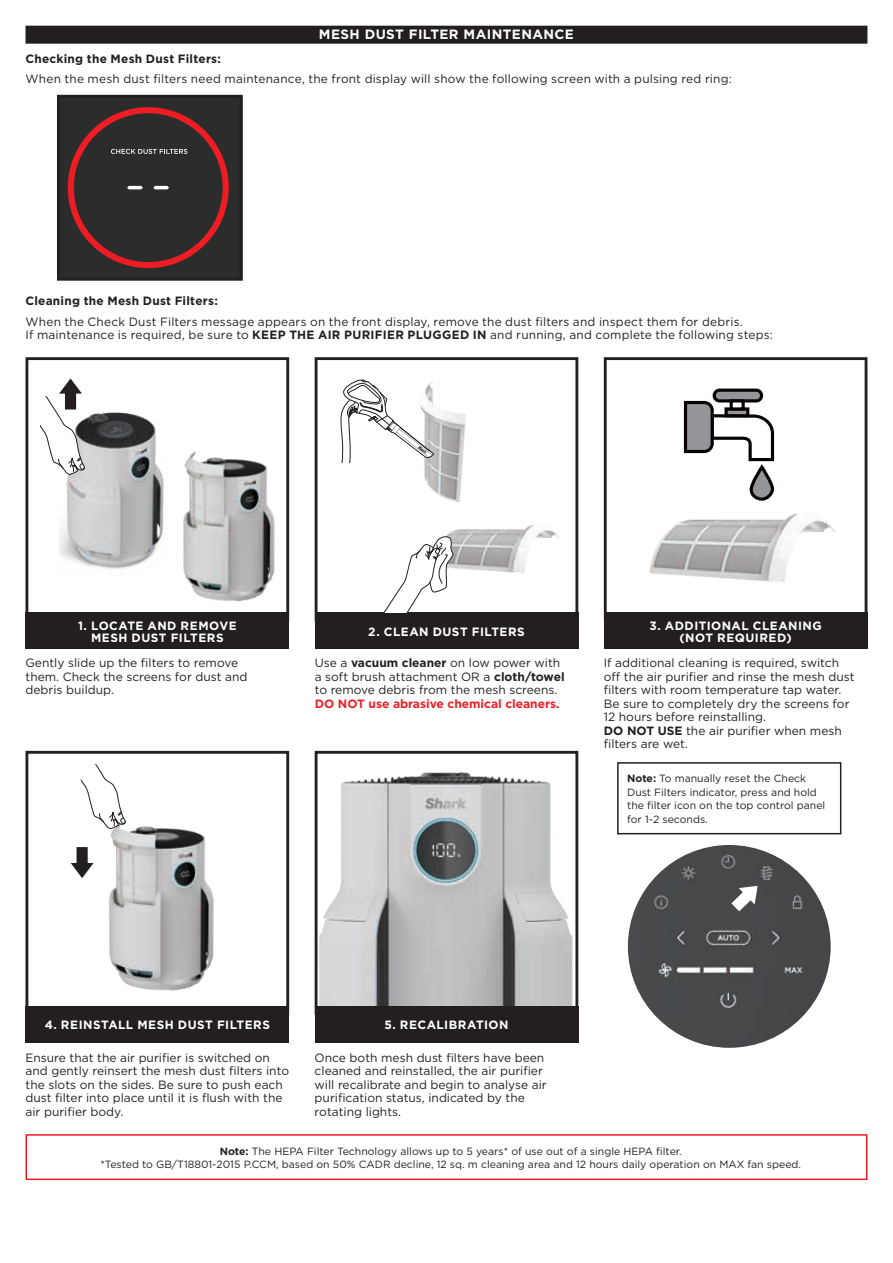
<style>
.page{position:relative;width:893px;height:1263px;background:#fff}
.page>*{position:absolute;margin:0;border:0;box-sizing:border-box;transform-origin:0 0}
.t1{font:700 13.5px "Gotham";letter-spacing:.03em;color:#fff}
.t2{font:12px/13.5px "Gotham";color:#231f20}
.t3{font:700 12px/12px "Gotham";letter-spacing:.04em;color:#fff;text-align:center}
.t4{font:700 12px "Gotham";letter-spacing:.02em;color:#231f20}
.t5{font:700 12px "Gotham";color:#ee2026}
.t6{font:10.5px/13.5px "Gotham";color:#231f20;text-align:center}
.s1{font-weight:700}
</style>
<div class="page">
<div style="left:26px;top:26px;width:841px;height:18px;background:#231f20"></div>
<div style="left:58px;top:96px;width:183px;height:183px;background:#2b2c2c"></div>
<svg style="left:68px;top:107px;width:161px;height:161px"></svg>
<div style="left:57px;top:95px;width:186px;height:186px;border:3px solid #231f20"></div>
<div style="left:604px;top:357px;width:263px;height:264px;border:3px solid #231f20"></div>
<div style="left:315px;top:357px;width:263px;height:264px;border:3px solid #231f20"></div>
<img style="left:319px;top:772px;width:254px;height:234px">
<div style="left:315px;top:751px;width:263px;height:264px;border:3px solid #231f20"></div>
<div style="left:26px;top:357px;width:263px;height:264px;border:3px solid #231f20"></div>
<div style="left:26px;top:751px;width:263px;height:264px;border:3px solid #231f20"></div>
<div style="left:26px;top:612px;width:263px;height:37px;background:#231f20"></div>
<div style="left:26px;top:1006px;width:263px;height:37px;background:#231f20"></div>
<div style="left:315px;top:612px;width:263px;height:37px;background:#231f20"></div>
<div style="left:315px;top:1006px;width:263px;height:37px;background:#231f20"></div>
<div style="left:604px;top:612px;width:263px;height:37px;background:#231f20"></div>
<img style="left:424px;top:407px;width:42px;height:95px">
<img style="left:442px;top:525px;width:117px;height:48px">
<img style="left:649px;top:513px;width:186px;height:70px">
<svg style="left:340px;top:379px;width:94px;height:84px"></svg>
<svg style="left:384px;top:537px;width:69px;height:75px"></svg>
<svg style="left:751px;top:467px;width:21px;height:32px"></svg>
<div style="left:750px;top:465px;width:24px;height:36px;border:3px solid #080302;border-radius:10px"></div>
<svg style="left:683px;top:399px;width:92px;height:63px"></svg>
<div style="left:714px;top:390px;width:48px;height:11px;background:#939598;border-radius:5px"></div>
<div style="left:713px;top:389px;width:50px;height:13px;border:3px solid #080302;border-radius:5px"></div>
<div style="left:726px;top:409px;width:22px;height:7px;background:#939598"></div>
<div style="left:724px;top:407px;width:25px;height:10px;border:3px solid #080302"></div>
<div style="left:731px;top:401px;width:12px;height:8px;background:#fff"></div>
<div style="left:730px;top:399px;width:15px;height:12px;border:3px solid #080302"></div>
<div style="left:26px;top:1134px;width:841px;height:46px;border:2px solid #ee1d23"></div>
<div style="left:617px;top:762px;width:224px;height:72px;border:2px solid #231f20"></div>
<img style="left:628px;top:845px;width:203px;height:203px;border-radius:101px">
<svg style="left:731px;top:886px;width:27px;height:25px"></svg>
<img style="left:109px;top:826px;width:105px;height:165px">
<svg style="left:81px;top:764px;width:45px;height:65px"></svg>
<svg style="left:71px;top:847px;width:23px;height:31px"></svg>
<img style="left:59px;top:412px;width:105px;height:157px">
<svg style="left:40px;top:378px;width:45px;height:97px"></svg>
<img style="left:183px;top:451px;width:92px;height:151px">
<p class="t1" style="left:319px;top:26px;width:257px">MESH DUST FILTER MAINTENANCE</p>
<p class="t4" style="left:26px;top:50px;width:197px">Checking the Mesh Dust Filters:</p>
<p class="t2" style="left:26px;top:72px;width:708px">When the mesh dust filters need maintenance, the front display will show the following screen with a pulsing red ring:</p>
<p class="t4" style="left:26px;top:293px;width:194px">Cleaning the Mesh Dust Filters:</p>
<p class="t2" style="left:26px;top:314px;width:749px">When the Check Dust Filters message appears on the front display, remove the dust filters and inspect them for debris.<br>If maintenance is required, be sure to <span class="s1">KEEP THE AIR PURIFIER PLUGGED IN</span> and running, and complete the following steps:</p>
<p class="t3" style="left:78px;top:619px;width:160px">1. LOCATE AND REMOVE<br>MESH DUST FILTERS</p>
<p class="t3" style="left:368px;top:625px;width:158px">2. CLEAN DUST FILTERS</p>
<p class="t2" style="left:26px;top:656px;width:223px">Gently slide up the filters to remove them. Check the screens for dust and debris buildup.</p>
<p class="t2" style="left:315px;top:656px;width:251px">Use a <span class="s1">vacuum cleaner</span> on low power with a soft brush attachment OR a <span class="s1">cloth/towel </span>to remove debris from the mesh screens.</p>
<p class="t5" style="left:315px;top:695px;width:246px">DO NOT use abrasive chemical cleaners.</p>
<p class="t3" style="left:649px;top:619px;width:174px">3. ADDITIONAL CLEANING (NOT REQUIRED)</p>
<p class="t2" style="left:604px;top:656px;width:252px">If additional cleaning is required, switch off the air purifier and rinse the mesh dust filters with room temperature tap water.<br>Be sure to completely dry the screens for 12 hours before reinstalling.<br><span class="s1">DO NOT USE</span> the air purifier when mesh filters are wet.</p>
<p class="t6" style="left:627px;top:771px;width:200px;text-align:left"><span class="s1">Note:</span> To manually reset the Check<br>Dust Filters indicator, press and hold the filter icon on the top control panel for 1-2 seconds.</p>
<p class="t3" style="left:45px;top:1019px;width:227px">4. REINSTALL MESH DUST FILTERS</p>
<p class="t3" style="left:384px;top:1019px;width:126px">5. RECALIBRATION</p>
<p class="t2" style="left:25px;top:1050px;width:265px">Ensure that the air purifier is switched on and gently reinsert the mesh dust filters into the slots on the sides. Be sure to push each dust filter into place until it is flush with the air purifier body.</p>
<p class="t2" style="left:315px;top:1050px;width:234px">Once both mesh dust filters have been cleaned and reinstalled, the air purifier will recalibrate and begin to analyse air purification status, indicated by the rotating lights.</p>
<p class="t6" style="left:100px;top:1144px;width:702px"><span class="s1">Note:</span> The HEPA Filter Technology allows up to 5 years* of use out of a single HEPA filter.<br>*Tested to GB/T18801-2015 P.CCM, based on 50% CADR decline, 12 sq. m cleaning area and 12 hours daily operation on MAX fan speed.</p>
</div>
